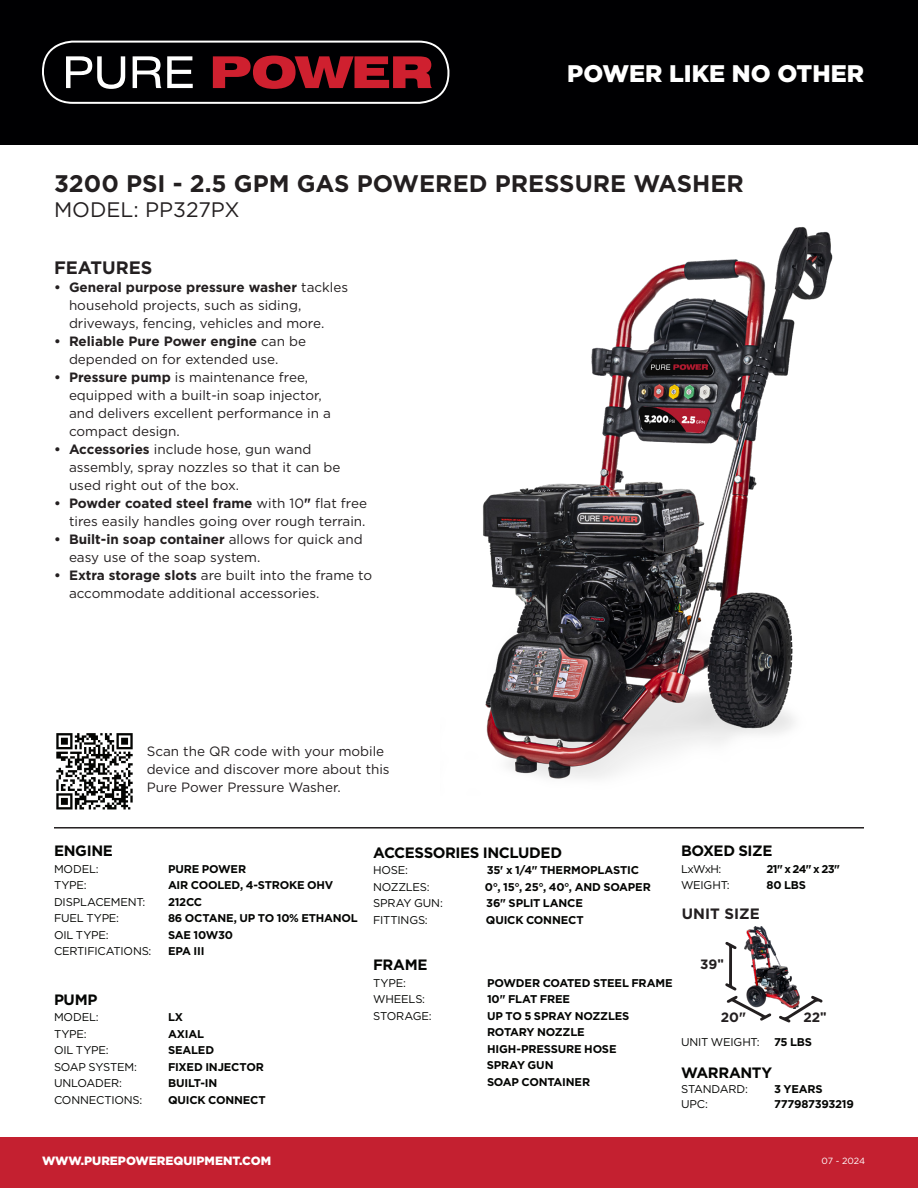
<style>
.page{position:relative;width:918px;height:1188px;background:#fff}
.page>*{position:absolute;margin:0;border:0;box-sizing:border-box;transform-origin:0 0}
.Product_Header{font:700 24px "Gotham";color:#231f20}
.t1{font:900 24px "Gotham";color:#fff}
.t2{font:21px "Gotham";color:#231f20}
.t3{font:700 18px "Gotham";color:#231f20}
.BODY_HEADER_LEFT_ALIGN{font:700 15px "Gotham";letter-spacing:-.025em;color:#040503}
.t4{font:700 15px "Gotham";color:#231f20}
.t5{font:13.5px/18px "Gotham";color:#231f20}
.t6{font:700 13.5px "Gotham";color:#231f20}
.t7{font:900 12px "Gotham";color:#fff}
.BODY_HEADER_LEFT_ALIGN-2{font:700 11.25px "Gotham";letter-spacing:-.02em;color:#040503}
.BODY_HEADER_LEFT_ALIGN-3{font:11.25px "Gotham";letter-spacing:-.015em;color:#040503}
.t8{font:9px "Gotham";letter-spacing:-.02em;color:#fff}
.s1{font-weight:700}
.s2{font-family:"Arial"}
</style>
<div class="page">
<div style="left:0;top:0;width:918px;height:144px;background:#000002"></div>
<div style="left:0;top:1138px;width:918px;height:50px;background:#c42030"></div>
<svg style="left:42px;top:41px;width:407px;height:63px"></svg>
<hr style="left:54px;top:827px;width:810px;height:2px;background:#231f20">
<img style="left:483px;top:227px;width:350px;height:552px">
<img style="left:746px;top:927px;width:54px;height:73px">
<svg style="left:725px;top:942px;width:46px;height:79px"></svg>
<svg style="left:779px;top:996px;width:44px;height:27px"></svg>
<svg style="left:56px;top:733px;width:77px;height:76px"></svg>
<h1 class="t1" style="left:567px;top:57px;width:298px">POWER LIKE NO OTHER</h1>
<p class="Product_Header" style="left:54px;top:167px;width:691px">3200 PSI - 2.5 GPM GAS POWERED PRESSURE WASHER</p>
<p class="t2" style="left:54px;top:197px;width:187px">MODEL: PP327PX</p>
<p class="t3" style="left:54px;top:255px;width:100px">FEATURES</p>
<p class="t5" style="left:69px;top:278px;width:281px;text-indent:-15px"><span class="s1">• General purpose pressure washer</span> tackles household projects, such as siding, driveways, fencing, vehicles and more.</p>
<p class="t5" style="left:69px;top:332px;width:239px;text-indent:-15px"><span class="s1">• Reliable Pure Power engine</span> can be depended on for extended use.</p>
<p class="t5" style="left:69px;top:368px;width:263px;text-indent:-15px"><span class="s1">• Pressure pump</span> is maintenance free, equipped with a built-in soap injector, and delivers excellent performance in a compact design.</p>
<p class="t5" style="left:69px;top:440px;width:273px;text-indent:-15px"><span class="s1">• Accessories</span> include hose, gun wand assembly, spray nozzles so that it can be used right out of the box.</p>
<p class="t5" style="left:54px;top:494px;width:314px;text-align:right"><span class="s1">• Powder coated steel frame</span> with 10<span class="s1">"</span> flat free tires easily handles going over rough terrain.</p>
<p class="t5" style="left:69px;top:530px;width:295px;text-indent:-15px"><span class="s1">• Built-in soap container</span> allows for quick and easy use of the soap system.</p>
<p class="t5" style="left:69px;top:566px;width:305px;text-indent:-15px"><span class="s1">• Extra storage slots</span> are built into the frame to accommodate additional accessories.</p>
<p class="t5" style="left:147px;top:742px;width:245px">Scan the QR code with your mobile device and discover more about this<br>Pure Power Pressure Washer.</p>
<p class="BODY_HEADER_LEFT_ALIGN" style="left:54px;top:841px;width:60px">ENGINE</p>
<p class="BODY_HEADER_LEFT_ALIGN-3" style="left:54px;top:862px;width:46px">MODEL:</p>
<p class="BODY_HEADER_LEFT_ALIGN-2" style="left:168px;top:862px;width:80px">PURE POWER</p>
<p class="BODY_HEADER_LEFT_ALIGN-3" style="left:54px;top:878px;width:34px">TYPE:</p>
<p class="BODY_HEADER_LEFT_ALIGN-2" style="left:168px;top:878px;width:167px">AIR COOLED, 4-STROKE OHV</p>
<p class="BODY_HEADER_LEFT_ALIGN-3" style="left:54px;top:895px;width:93px">DISPLACEMENT:</p>
<p class="BODY_HEADER_LEFT_ALIGN-2" style="left:168px;top:895px;width:36px">212CC</p>
<p class="BODY_HEADER_LEFT_ALIGN-3" style="left:54px;top:911px;width:67px">FUEL TYPE:</p>
<p class="BODY_HEADER_LEFT_ALIGN-2" style="left:168px;top:911px;width:191px">86 OCTANE, UP TO 10% ETHANOL</p>
<p class="BODY_HEADER_LEFT_ALIGN-3" style="left:54px;top:928px;width:56px">OIL TYPE:</p>
<p class="BODY_HEADER_LEFT_ALIGN-2" style="left:168px;top:928px;width:67px">SAE 10W30</p>
<p class="BODY_HEADER_LEFT_ALIGN-3" style="left:54px;top:944px;width:99px">CERTIFICATIONS:</p>
<p class="BODY_HEADER_LEFT_ALIGN-2" style="left:168px;top:944px;width:38px">EPA III</p>
<p class="BODY_HEADER_LEFT_ALIGN" style="left:54px;top:990px;width:45px">PUMP</p>
<p class="BODY_HEADER_LEFT_ALIGN-3" style="left:54px;top:1010px;width:46px">MODEL:</p>
<p class="BODY_HEADER_LEFT_ALIGN-2" style="left:168px;top:1010px;width:17px">LX</p>
<p class="BODY_HEADER_LEFT_ALIGN-3" style="left:54px;top:1027px;width:34px">TYPE:</p>
<p class="BODY_HEADER_LEFT_ALIGN-2" style="left:168px;top:1027px;width:37px">AXIAL</p>
<p class="BODY_HEADER_LEFT_ALIGN-3" style="left:54px;top:1043px;width:56px">OIL TYPE:</p>
<p class="BODY_HEADER_LEFT_ALIGN-2" style="left:168px;top:1043px;width:48px">SEALED</p>
<p class="BODY_HEADER_LEFT_ALIGN-3" style="left:54px;top:1060px;width:84px">SOAP SYSTEM:</p>
<p class="BODY_HEADER_LEFT_ALIGN-2" style="left:168px;top:1060px;width:97px">FIXED INJECTOR</p>
<p class="BODY_HEADER_LEFT_ALIGN-3" style="left:54px;top:1076px;width:70px">UNLOADER:</p>
<p class="BODY_HEADER_LEFT_ALIGN-2" style="left:168px;top:1076px;width:51px">BUILT-IN</p>
<p class="BODY_HEADER_LEFT_ALIGN-3" style="left:54px;top:1093px;width:90px">CONNECTIONS:</p>
<p class="BODY_HEADER_LEFT_ALIGN-2" style="left:168px;top:1093px;width:99px">QUICK CONNECT</p>
<p class="BODY_HEADER_LEFT_ALIGN" style="left:373px;top:842px;width:190px">ACCESSORIES INCLUDED</p>
<p class="BODY_HEADER_LEFT_ALIGN-3" style="left:373px;top:863px;width:36px">HOSE:</p>
<p class="BODY_HEADER_LEFT_ALIGN-2" style="left:487px;top:863px;width:154px">35' x 1/4" THERMOPLASTIC</p>
<p class="BODY_HEADER_LEFT_ALIGN-3" style="left:373px;top:880px;width:58px">NOZZLES:</p>
<p class="BODY_HEADER_LEFT_ALIGN-2" style="left:485px;top:879px;width:168px">0°, 15°, 25°, 40°, AND SOAPER</p>
<p class="BODY_HEADER_LEFT_ALIGN-3" style="left:373px;top:896px;width:71px">SPRAY GUN:</p>
<p class="BODY_HEADER_LEFT_ALIGN-2" style="left:486px;top:896px;width:98px">36" SPLIT LANCE</p>
<p class="BODY_HEADER_LEFT_ALIGN-3" style="left:373px;top:913px;width:56px">FITTINGS:</p>
<p class="BODY_HEADER_LEFT_ALIGN-2" style="left:486px;top:912px;width:99px">QUICK CONNECT</p>
<p class="BODY_HEADER_LEFT_ALIGN" style="left:373px;top:955px;width:56px">FRAME</p>
<p class="BODY_HEADER_LEFT_ALIGN-3" style="left:373px;top:976px;width:34px">TYPE:</p>
<p class="BODY_HEADER_LEFT_ALIGN-2" style="left:487px;top:975px;width:187px">POWDER COATED STEEL FRAME</p>
<p class="BODY_HEADER_LEFT_ALIGN-3" style="left:373px;top:992px;width:53px">WHEELS:</p>
<p class="BODY_HEADER_LEFT_ALIGN-2" style="left:487px;top:992px;width:85px">10" FLAT FREE</p>
<p class="BODY_HEADER_LEFT_ALIGN-3" style="left:373px;top:1009px;width:60px">STORAGE:</p>
<p class="BODY_HEADER_LEFT_ALIGN-2" style="left:487px;top:1008px;width:144px">UP TO 5 SPRAY NOZZLES</p>
<p class="BODY_HEADER_LEFT_ALIGN-2" style="left:487px;top:1025px;width:99px">ROTARY NOZZLE</p>
<p class="BODY_HEADER_LEFT_ALIGN-2" style="left:487px;top:1041px;width:131px">HIGH-PRESSURE HOSE</p>
<p class="BODY_HEADER_LEFT_ALIGN-2" style="left:487px;top:1058px;width:68px">SPRAY GUN</p>
<p class="BODY_HEADER_LEFT_ALIGN-2" style="left:487px;top:1074px;width:105px">SOAP CONTAINER</p>
<p class="BODY_HEADER_LEFT_ALIGN" style="left:681px;top:841px;width:93px">BOXED SIZE</p>
<p class="BODY_HEADER_LEFT_ALIGN-3" style="left:681px;top:862px;width:42px">LxWxH:</p>
<p class="BODY_HEADER_LEFT_ALIGN-2" style="left:766px;top:862px;width:75px">21" x 24" x 23"</p>
<p class="BODY_HEADER_LEFT_ALIGN-3" style="left:681px;top:878px;width:50px">WEIGHT:</p>
<p class="BODY_HEADER_LEFT_ALIGN-2" style="left:766px;top:878px;width:41px">80 LBS</p>
<p class="t4" style="left:682px;top:904px;width:79px">UNIT SIZE</p>
<p class="t6" style="left:700px;top:955px;width:25px">39<span class="s2">"</span></p>
<p class="t6" style="left:721px;top:1008px;width:27px">20"</p>
<p class="t6" style="left:803px;top:1008px;width:25px">22<span class="s2">"</span></p>
<p class="BODY_HEADER_LEFT_ALIGN-3" style="left:681px;top:1035px;width:80px">UNIT WEIGHT:</p>
<p class="BODY_HEADER_LEFT_ALIGN-2" style="left:774px;top:1035px;width:39px">75 LBS</p>
<p class="BODY_HEADER_LEFT_ALIGN" style="left:681px;top:1062px;width:93px">WARRANTY</p>
<p class="BODY_HEADER_LEFT_ALIGN-3" style="left:681px;top:1081px;width:68px">STANDARD:</p>
<p class="BODY_HEADER_LEFT_ALIGN-2" style="left:774px;top:1081px;width:50px">3 YEARS</p>
<p class="BODY_HEADER_LEFT_ALIGN-3" style="left:681px;top:1096px;width:28px">UPC:</p>
<p class="BODY_HEADER_LEFT_ALIGN-2" style="left:774px;top:1096px;width:81px">777987393219</p>
<p class="t7" style="left:42px;top:1152px;width:231px">WWW.PUREPOWEREQUIPMENT.COM</p>
<p class="t8" style="left:822px;top:1155px;width:45px">07 - 2024</p>
</div>
